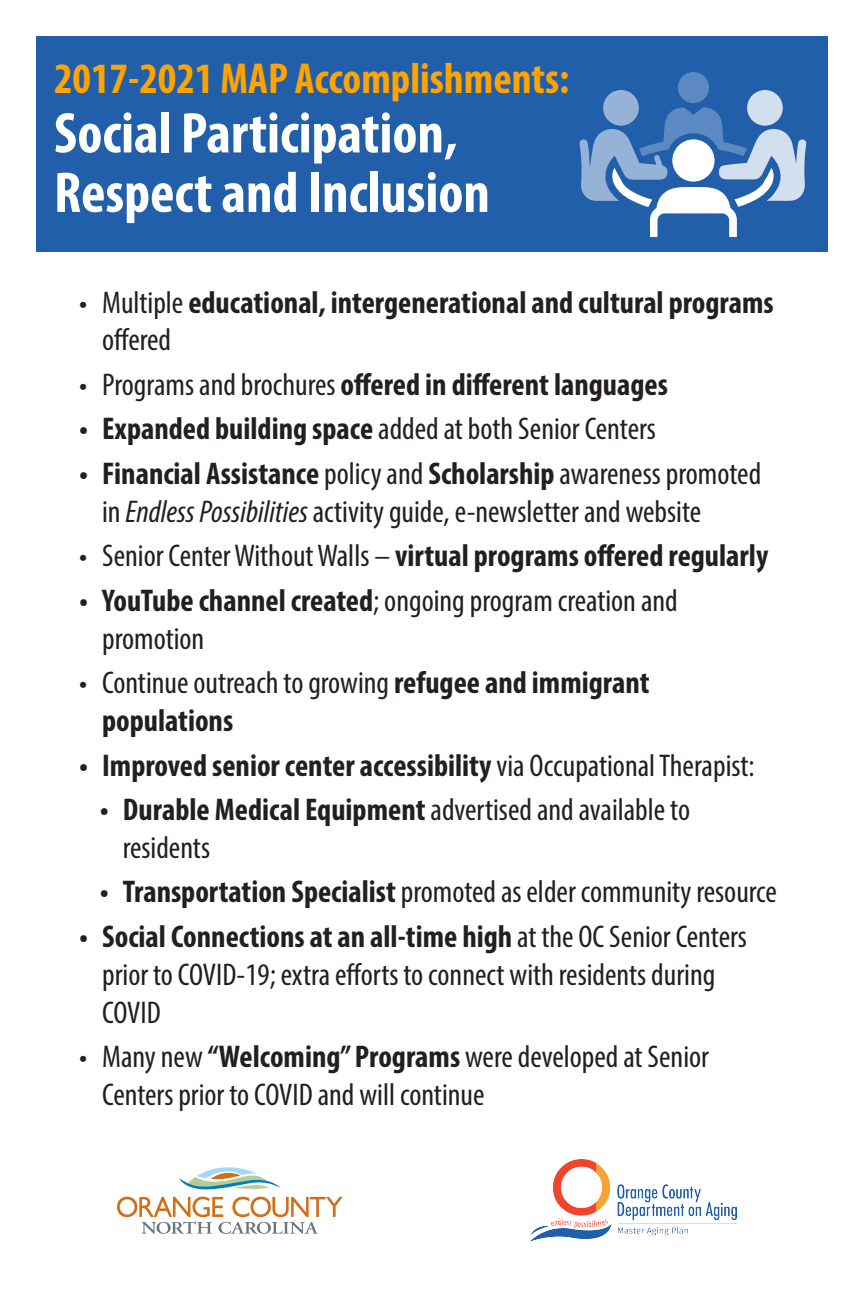
<style>
.page{position:relative;width:864px;height:1296px;background:#fff}
.page>*{position:absolute;margin:0;border:0;box-sizing:border-box;transform-origin:0 0}
.t1{font:700 condensed 58px/59.5px "Myriad Pro";color:#fff}
.t2{font:700 condensed 43.5px "Myriad Pro";color:#ffa300}
.t3{font:condensed 31.5px/37.8px "Myriad Pro";color:#231f20}
.t4{font:700 condensed 31.5px/37.8px "Myriad Pro";color:#231f20}
.s1{font-weight:400}
.s2{font-weight:700}
.s3{font-style:italic}
</style>
<div class="page">
<div style="left:36px;top:36px;width:792px;height:216px;background:#215fab"></div>
<img style="left:529px;top:1159px;width:208px;height:83px">
<svg style="left:179px;top:1167px;width:102px;height:23px"></svg>
<svg style="left:117px;top:1197px;width:226px;height:37px"></svg>
<div style="left:603px;top:90px;width:36px;height:36px;background:#96b3d7;border-radius:50%"></div>
<div style="left:747px;top:90px;width:36px;height:36px;background:#d2dfee;border-radius:50%"></div>
<div style="left:678px;top:72px;width:31px;height:31px;background:#5c89c1;border-radius:50%"></div>
<svg style="left:579px;top:107px;width:228px;height:130px"></svg>
<h2 class="t2" style="left:54px;top:51px;width:517px">2017-2021 MAP Accomplishments:</h2>
<h1 class="t1" style="left:54px;top:102px;width:437px">Social Participation,<br>Respect and Inclusion</h1>
<p class="t4" style="left:102px;top:283px;width:673px;text-indent:-23px"><span class="s1">• Multiple</span> educational, intergenerational and cultural programs <span class="s1">offered</span></p>
<p class="t4" style="left:79px;top:365px;width:590px"><span class="s1">• Programs and brochures</span> offered in different languages</p>
<p class="t3" style="left:79px;top:410px;width:578px"><span class="s2">• Expanded building space</span> added at both Senior Centers</p>
<p class="t3" style="left:102px;top:454px;width:661px;text-indent:-23px"><span class="s2">• Financial Assistance</span> policy and <span class="s2">Scholarship</span> awareness promoted in <span class="s3">Endless Possibilities</span> activity guide, e-newsletter and website</p>
<p class="t4" style="left:79px;top:536px;width:691px"><span class="s1">• Senior Center Without Walls –</span> virtual programs offered regularly</p>
<p class="t3" style="left:102px;top:581px;width:577px;text-indent:-23px"><span class="s2">• YouTube channel created</span>; ongoing program creation and promotion</p>
<p class="t4" style="left:102px;top:663px;width:549px;text-indent:-23px"><span class="s1">• Continue outreach to growing</span> refugee and immigrant populations</p>
<p class="t4" style="left:79px;top:745px;width:677px">• Improved senior center accessibility <span class="s1">via Occupational Therapist:</span></p>
<p class="t3" style="left:123px;top:790px;width:569px;text-indent:-23px"><span class="s2">• Durable Medical Equipment</span> advertised and available to residents</p>
<p class="t3" style="left:100px;top:873px;width:679px"><span class="s2">• Transportation Specialist</span> promoted as elder community resource</p>
<p class="t3" style="left:102px;top:917px;width:646px;text-indent:-23px"><span class="s2">• Social Connections at an all-time high</span> at the OC Senior Centers prior to COVID-19; extra efforts to connect with residents during<br>COVID</p>
<p class="t3" style="left:102px;top:1037px;width:608px;text-indent:-23px">• Many new <span class="s2">“Welcoming” Programs</span> were developed at Senior<br>Centers prior to COVID and will continue</p>
</div>
